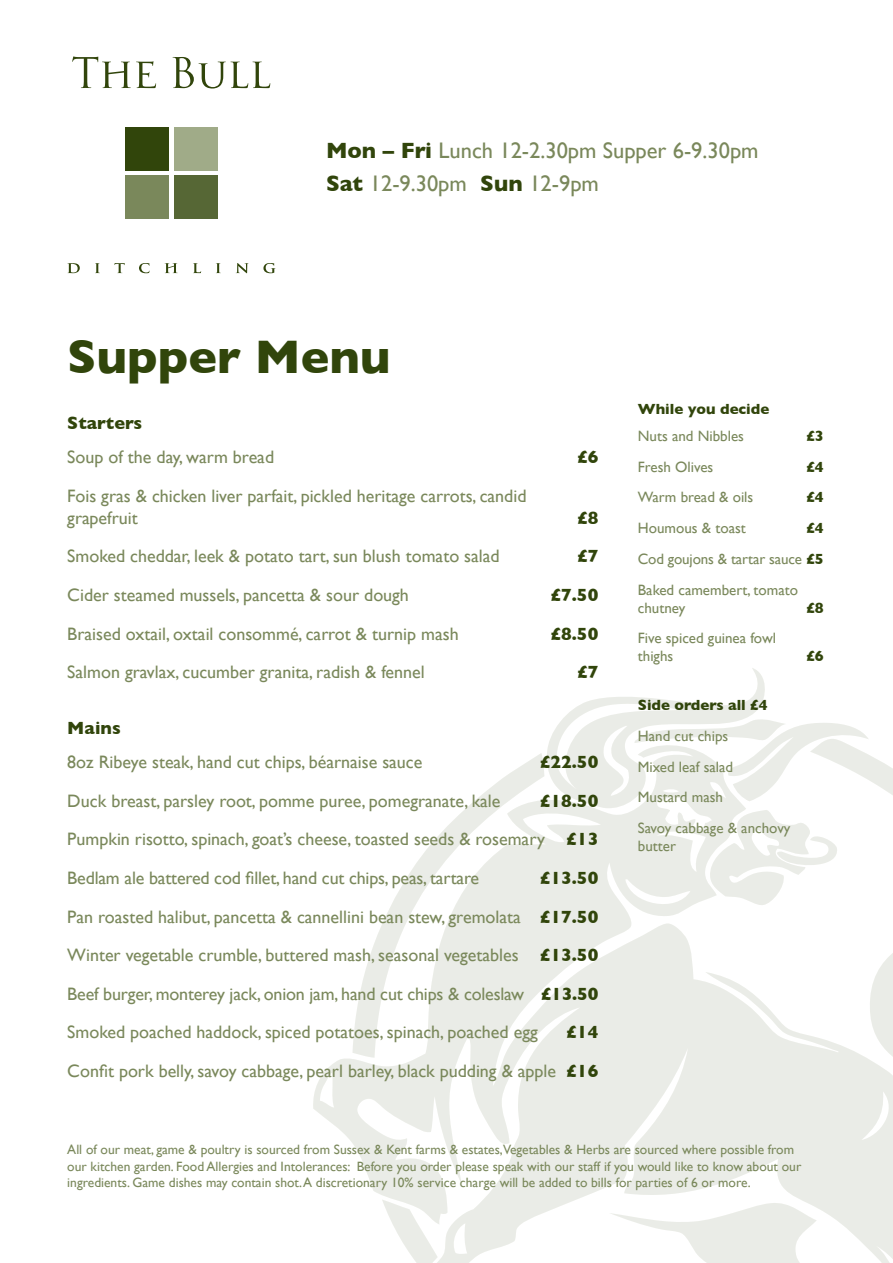
<style>
.page{position:relative;width:893px;height:1263px;background:#fff}
.page>*{position:absolute;margin:0;border:0;box-sizing:border-box;transform-origin:0 0}
.t1{font:700 48px "Gill Sans";color:#31450b}
.t2{font:22.5px "Gill Sans";color:#7a885b}
.t3{font:18px/21.6px "Gill Sans";color:#7a885b}
.t4{font:700 18px "Gill Sans";color:#31450b}
.t5{font:15px/18px "Gill Sans";color:#7a885b}
.t6{font:700 15px "Gill Sans";color:#31450b}
.t7{font:13.5px/16.2px "Gill Sans";color:#7a885b}
.s1{font-weight:700;color:#31450b}
</style>
<div class="page">
<svg style="left:313px;top:668px;width:580px;height:595px;fill:#eff1ec"></svg>
<div style="left:125px;top:127px;width:44px;height:44px;background:#31450b"></div>
<div style="left:174px;top:127px;width:44px;height:44px;background:#a0ab88"></div>
<div style="left:125px;top:175px;width:44px;height:44px;background:#7a885b"></div>
<div style="left:174px;top:175px;width:44px;height:44px;background:#566735"></div>
<svg style="left:72px;top:56px;width:198px;height:33px"></svg>
<svg style="left:67px;top:263px;width:208px;height:10px"></svg>
<p class="t2" style="left:326px;top:137px;width:434px"><span class="s1">Mon – Fri</span> Lunch 12-2.30pm Supper 6-9.30pm</p>
<p class="t2" style="left:326px;top:171px;width:274px"><span class="s1">Sat</span> 12-9.30pm <span class="s1">Sun</span> 12-9pm</p>
<p class="t1" style="left:67px;top:319px;width:325px">Supper Menu</p>
<p class="t4" style="left:67px;top:409px;width:76px">Starters</p>
<p class="t3" style="left:67px;top:446px;width:208px">Soup of the day, warm bread</p>
<p class="t4" style="left:577px;top:443px;width:23px">£6</p>
<p class="t3" style="left:67px;top:485px;width:461px">Fois gras &amp; chicken liver parfait, pickled heritage carrots, candid grapefruit</p>
<p class="t4" style="left:577px;top:503px;width:23px">£8</p>
<p class="t3" style="left:67px;top:545px;width:434px">Smoked cheddar, leek &amp; potato tart, sun blush tomato salad</p>
<p class="t4" style="left:577px;top:542px;width:23px">£7</p>
<p class="t3" style="left:67px;top:584px;width:343px">Cider steamed mussels, pancetta &amp; sour dough</p>
<p class="t4" style="left:551px;top:580px;width:49px">£7.50</p>
<p class="t3" style="left:67px;top:622px;width:393px">Braised oxtail, oxtail consommé, carrot &amp; turnip mash</p>
<p class="t4" style="left:551px;top:619px;width:49px">£8.50</p>
<p class="t3" style="left:67px;top:661px;width:359px">Salmon gravlax, cucumber granita, radish &amp; fennel</p>
<p class="t4" style="left:577px;top:658px;width:23px">£7</p>
<p class="t4" style="left:67px;top:713px;width:55px">Mains</p>
<p class="t3" style="left:67px;top:751px;width:357px">8oz Ribeye steak, hand cut chips, béarnaise sauce</p>
<p class="t4" style="left:540px;top:748px;width:60px">£22.50</p>
<p class="t3" style="left:67px;top:790px;width:435px">Duck breast, parsley root, pomme puree, pomegranate, kale</p>
<p class="t4" style="left:540px;top:786px;width:60px">£18.50</p>
<p class="t3" style="left:67px;top:828px;width:532px">Pumpkin risotto, spinach, goat’s cheese, toasted seeds &amp; rosemary <span class="s1">£13</span></p>
<p class="t3" style="left:67px;top:867px;width:413px">Bedlam ale battered cod fillet, hand cut chips, peas, tartare</p>
<p class="t4" style="left:540px;top:863px;width:60px">£13.50</p>
<p class="t3" style="left:67px;top:905px;width:532px">Pan roasted halibut, pancetta &amp; cannellini bean stew, gremolata <span class="s1">£17.50</span></p>
<p class="t3" style="left:67px;top:944px;width:532px">Winter vegetable crumble, buttered mash, seasonal vegetables <span class="s1">£13.50</span></p>
<p class="t3" style="left:67px;top:983px;width:532px">Beef burger, monterey jack, onion jam, hand cut chips &amp; coleslaw <span class="s1">£13.50</span></p>
<p class="t3" style="left:67px;top:1021px;width:472px">Smoked poached haddock, spiced potatoes, spinach, poached egg</p>
<p class="t4" style="left:567px;top:1018px;width:33px">£14</p>
<p class="t3" style="left:67px;top:1060px;width:532px">Confit pork belly, savoy cabbage, pearl barley, black pudding &amp; apple <span class="s1">£16</span></p>
<p class="t6" style="left:638px;top:397px;width:133px">While you decide</p>
<p class="t5" style="left:638px;top:427px;width:108px">Nuts and Nibbles</p>
<p class="t6" style="left:806px;top:424px;width:19px">£3</p>
<p class="t5" style="left:638px;top:457px;width:77px">Fresh Olives</p>
<p class="t6" style="left:806px;top:455px;width:19px">£4</p>
<p class="t5" style="left:638px;top:488px;width:117px">Warm bread &amp; oils</p>
<p class="t6" style="left:806px;top:485px;width:19px">£4</p>
<p class="t5" style="left:638px;top:519px;width:110px">Houmous &amp; toast</p>
<p class="t6" style="left:806px;top:516px;width:19px">£4</p>
<p class="t5" style="left:638px;top:550px;width:187px">Cod goujons &amp; tartar sauce <span class="s1">£5</span></p>
<p class="t5" style="left:638px;top:580px;width:162px">Baked camembert, tomato chutney</p>
<p class="t6" style="left:806px;top:596px;width:19px">£8</p>
<p class="t5" style="left:638px;top:629px;width:140px">Five spiced guinea fowl</p>
<p class="t5" style="left:638px;top:647px;width:37px">thighs</p>
<p class="t6" style="left:806px;top:644px;width:19px">£6</p>
<p class="t6" style="left:638px;top:693px;width:131px">Side orders all £4</p>
<p class="t5" style="left:638px;top:727px;width:92px">Hand cut chips</p>
<p class="t5" style="left:638px;top:757px;width:97px">Mixed leaf salad</p>
<p class="t5" style="left:638px;top:788px;width:87px">Mustard mash</p>
<p class="t5" style="left:638px;top:819px;width:154px">Savoy cabbage &amp; anchovy butter</p>
<p class="t7" style="left:67px;top:1141px;width:735px">All of our meat, game &amp; poultry is sourced from Sussex &amp; Kent farms &amp; estates,Vegetables &amp; Herbs are sourced where possible from our kitchen garden. Food Allergies and Intolerances: Before you order please speak with our staff if you would like to know about our ingredients. Game dishes may contain shot. A discretionary 10% service charge will be added to bills for parties of 6 or more.</p>
</div>
